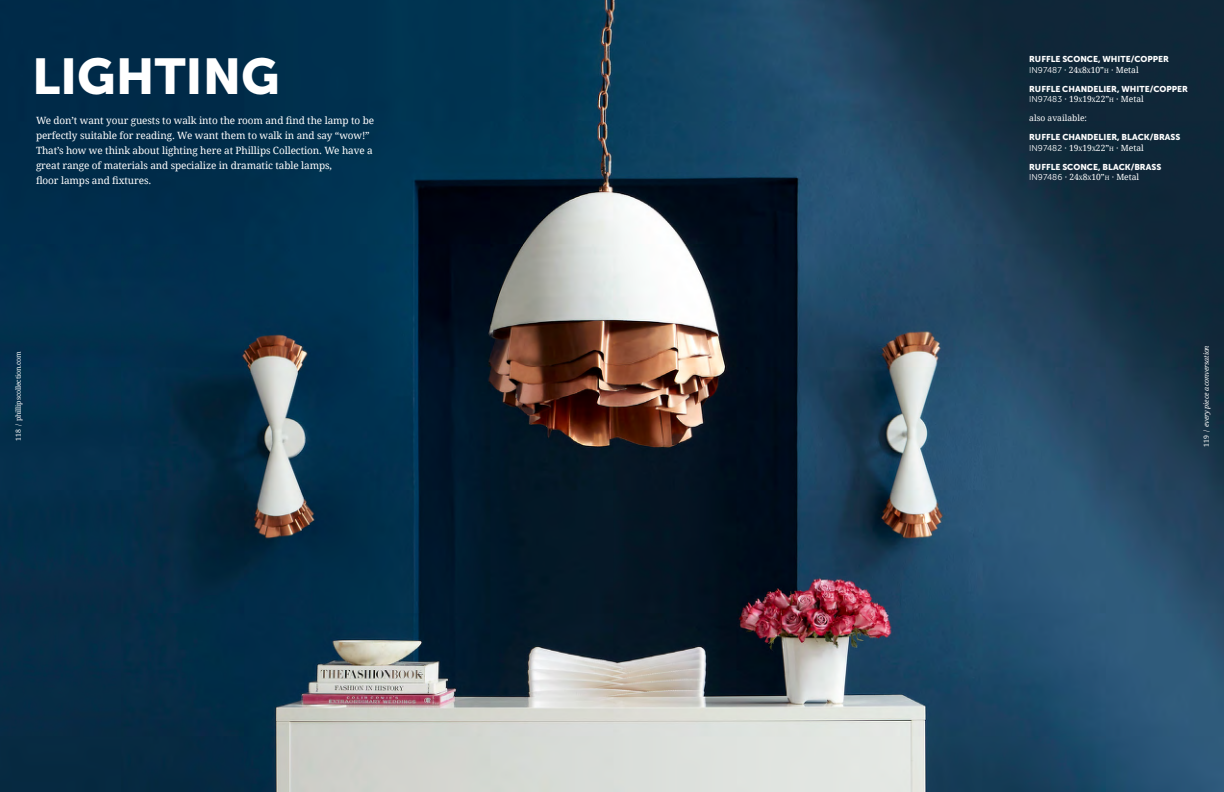
<style>
.page{position:relative;width:1224px;height:792px;background:#fff}
.page>*{position:absolute;margin:0;border:0;box-sizing:border-box;transform-origin:0 0}
.t1{font:50px "Museo Sans 900";color:#fff}
.t2{font:10px/15px "Droid Serif";letter-spacing:-.01em;color:#fff}
.t3{font:8.5px "Museo Sans 900";color:#fff}
.t4{font:8.5px "Droid Serif";color:#fff}
.t5{font:8.5px "Droid Serif";color:#fff}
.t6{font:italic 7px "Droid Serif";letter-spacing:-.025em;color:#fff}
.t7{font:7px "Droid Serif";letter-spacing:-.025em;color:#fff}
.s1{font-family:"Museo Sans 300"}
.s2{font-size:5.9px}
.s3{font-style:inherit}
.s4{font-style:normal}
</style>
<div class="page">
<img style="left:0;top:0;width:1224px;height:792px">
<h1 class="t1" style="left:32px;top:48px;width:249px">LIGHTING</h1>
<p class="t2" style="left:36px;top:112px;width:340px">We don’t want your guests to walk into the room and find the lamp to be perfectly suitable for reading. We want them to walk in and say “wow!” That’s how we think about lighting here at Phillips Collection. We have a great range of materials and specialize in dramatic table lamps,<br>floor lamps and fixtures.</p>
<p class="t3" style="left:1029px;top:55px;width:141px">RUFFLE SCONCE, WHITE/COPPER</p>
<p class="t4" style="left:1029px;top:64px;width:111px"><span class="s1">IN97487</span> · 24<span class="s2">X</span>8<span class="s2">X</span>10”<span class="s2">H</span> · <span class="s3">Metal</span></p>
<p class="t3" style="left:1029px;top:84px;width:160px">RUFFLE CHANDELIER, WHITE/COPPER</p>
<p class="t4" style="left:1029px;top:93px;width:116px"><span class="s1">IN97483</span> · 19<span class="s2">X</span>19<span class="s2">X</span>22”<span class="s2">H</span> · <span class="s3">Metal</span></p>
<p class="t5" style="left:1029px;top:112px;width:59px">also available:</p>
<p class="t3" style="left:1029px;top:133px;width:153px">RUFFLE CHANDELIER, BLACK/BRASS</p>
<p class="t4" style="left:1029px;top:142px;width:116px"><span class="s1">IN97482</span> · 19<span class="s2">X</span>19<span class="s2">X</span>22”<span class="s2">H</span> · <span class="s3">Metal</span></p>
<p class="t3" style="left:1029px;top:162px;width:134px">RUFFLE SCONCE, BLACK/BRASS</p>
<p class="t4" style="left:1029px;top:171px;width:112px"><span class="s1">IN97486</span> · 24<span class="s2">X</span>8<span class="s2">X</span>10”<span class="s2">H</span> · <span class="s3">Metal</span></p>
<p class="t7" style="left:13px;top:441px;width:91px;rotate:-90deg">118 / phillipscollection.com</p>
<p class="t6" style="left:1201px;top:447px;width:103px;rotate:-90deg"><span class="s4">119 /</span> every piece a conversation</p>
</div>
